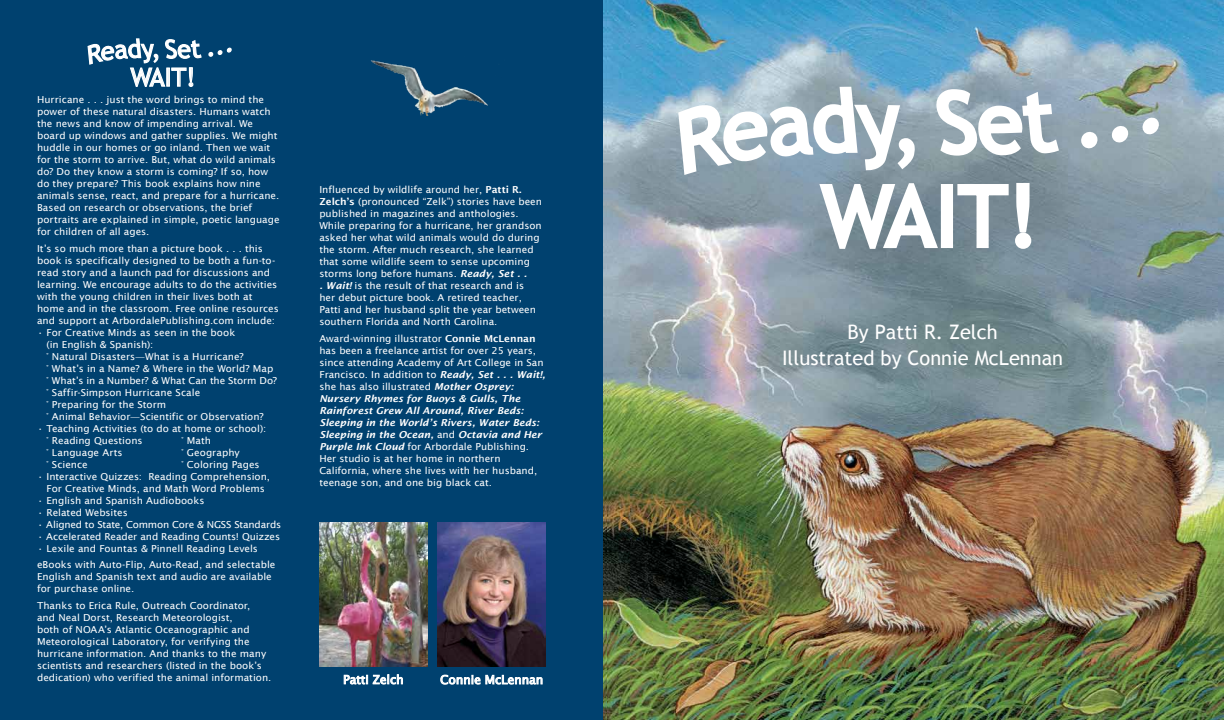
<style>
.page{position:relative;width:1224px;height:720px;background:#fff}
.page>*{position:absolute;margin:0;border:0;box-sizing:border-box;transform-origin:0 0}
.t1{font:84px "Trebuchet MS";color:#fff}
.t2{font:25.2px "Trebuchet MS";color:#fff}
.t3{font:20px/26px "Trebuchet MS";color:#fff;text-align:center}
.t4{font:12px "Lucida Sans";color:#fff}
.t5{font:9.6px/12px "Lucida Sans";color:#fff;scale:1.04 1}
.t6{font:9.6px "Lucida Sans";letter-spacing:-.02em;color:#fff;scale:1.04 1}
.s1{font-weight:600}
.s2{font-weight:600;font-style:italic}
</style>
<div class="page">
<div style="left:0;top:0;width:612px;height:720px;background:#00416f"></div>
<img style="left:608px;top:0;width:616px;height:720px">
<svg style="left:1078px;top:129px;width:22px;height:22px"></svg>
<svg style="left:1109px;top:123px;width:22px;height:22px"></svg>
<svg style="left:1140px;top:115px;width:21px;height:23px"></svg>
<svg style="left:676px;top:85px;width:385px;height:167px"></svg>
<img style="left:320px;top:522px;width:108px;height:144px">
<svg style="left:344px;top:674px;width:59px;height:11px"></svg>
<img style="left:437px;top:523px;width:108px;height:144px">
<svg style="left:440px;top:674px;width:103px;height:11px"></svg>
<img style="left:370px;top:60px;width:118px;height:56px">
<svg style="left:208px;top:47px;width:24px;height:10px"></svg>
<svg style="left:87px;top:38px;width:115px;height:49px"></svg>
<h2 class="t2" style="left:130px;top:62px;width:67px">WAIT!</h2>
<p class="t5" style="left:37px;top:94px;width:235px">Hurricane . . . just the word brings to mind the power of these natural disasters. Humans watch the news and know of impending arrival. We board up windows and gather supplies. We might huddle in our homes or go inland. Then we wait for the storm to arrive. But, what do wild animals do? Do they know a storm is coming? If so, how do they prepare? This book explains how nine animals sense, react, and prepare for a hurricane.<br>Based on research or observations, the brief portraits are explained in simple, poetic language for children of all ages.</p>
<p class="t5" style="left:37px;top:242px;width:234px">It’s so much more than a picture book . . . this book is specifically designed to be both a fun-to&shy;read story and a launch pad for discussions and learning. We encourage adults to do the activities with the young children in their lives both at home and in the classroom. Free online resources and support at ArbordalePublishing.com include:</p>
<p class="t5" style="left:46px;top:326px;width:224px;text-indent:-9px">• For Creative Minds as seen in the book<br>(in English &amp; Spanish):<br>° Natural Disasters—What is a Hurricane?<br>° What’s in a Name? &amp; Where in the World? Map ° What’s in a Number? &amp; What Can the Storm Do? ° Saffir-Simpson Hurricane Scale<br>° Preparing for the Storm<br>° Animal Behavior—Scientific or Observation?</p>
<p class="t5" style="left:46px;top:422px;width:213px;text-indent:-9px">• Teaching Activities (to do at home or school): ° Reading Questions</p>
<p class="t5" style="left:181px;top:434px;width:30px">° Math</p>
<p class="t5" style="left:46px;top:446px;width:75px">° Language Arts</p>
<p class="t5" style="left:181px;top:446px;width:58px">° Geography</p>
<p class="t5" style="left:46px;top:458px;width:42px">° Science</p>
<p class="t5" style="left:181px;top:458px;width:77px">° Coloring Pages</p>
<p class="t5" style="left:37px;top:470px;width:226px;text-align:center">• Interactive Quizzes: Reading Comprehension,<br>For Creative Minds, and Math Word Problems</p>
<p class="t5" style="left:37px;top:494px;width:163px">• English and Spanish Audiobooks</p>
<p class="t5" style="left:37px;top:506px;width:89px">• Related Websites</p>
<p class="t6" style="left:37px;top:519px;width:236px">• Aligned to State, Common Core &amp; NGSS Standards</p>
<p class="t5" style="left:37px;top:530px;width:235px">• Accelerated Reader and Reading Counts! Quizzes</p>
<p class="t5" style="left:37px;top:540px;width:231px;line-height:16.5px">• Lexile and Fountas &amp; Pinnell Reading Levels eBooks with Auto-Flip, Auto-Read, and selectable</p>
<p class="t5" style="left:37px;top:571px;width:227px">English and Spanish text and audio are available for purchase online.</p>
<p class="t5" style="left:37px;top:599px;width:227px">Thanks to Erica Rule, Outreach Coordinator,<br>and Neal Dorst, Research Meteorologist,<br>both of NOAA’s Atlantic Oceanographic and Meteorological Laboratory, for verifying the hurricane information. And thanks to the many scientists and researchers (listed in the book’s dedication) who verified the animal information.</p>
<p class="t5" style="left:319px;top:184px;width:216px">Influenced by wildlife around her, <span class="s1">Patti R.<br>Zelch’s</span> (pronounced “Zelk”) stories have been published in magazines and anthologies.<br>While preparing for a hurricane, her grandson asked her what wild animals would do during the storm. After much research, she learned that some wildlife seem to sense upcoming storms long before humans. <span class="s2">Ready, Set . .<br>. Wait!</span> is the result of that research and is her debut picture book. A retired teacher, Patti and her husband split the year between southern Florida and North Carolina.</p>
<p class="t5" style="left:319px;top:332px;width:219px">Award-winning illustrator <span class="s1">Connie McLennan </span>has been a freelance artist for over 25 years, since attending Academy of Art College in San Francisco. In addition to <span class="s2">Ready, Set . . . Wait!, </span>she has also illustrated <span class="s2">Mother Osprey:<br>Nursery Rhymes for Buoys &amp; Gulls, The Rainforest Grew All Around, River Beds:<br>Sleeping in the World’s Rivers, Water Beds:<br>Sleeping in the Ocean,</span> and <span class="s2">Octavia and Her Purple Ink Cloud</span> for Arbordale Publishing.<br>Her studio is at her home in northern California, where she lives with her husband, teenage son, and one big black cat.</p>
<p class="t4" style="left:343px;top:673px;width:62px">Patti Zelch</p>
<p class="t4" style="left:440px;top:673px;width:105px">Connie McLennan</p>
<h1 class="t1" style="left:822px;top:167px;width:218px">WAIT!</h1>
<h3 class="t3" style="left:782px;top:319px;width:283px">By Patti R. Zelch<br>Illustrated by Connie McLennan</h3>
</div>
